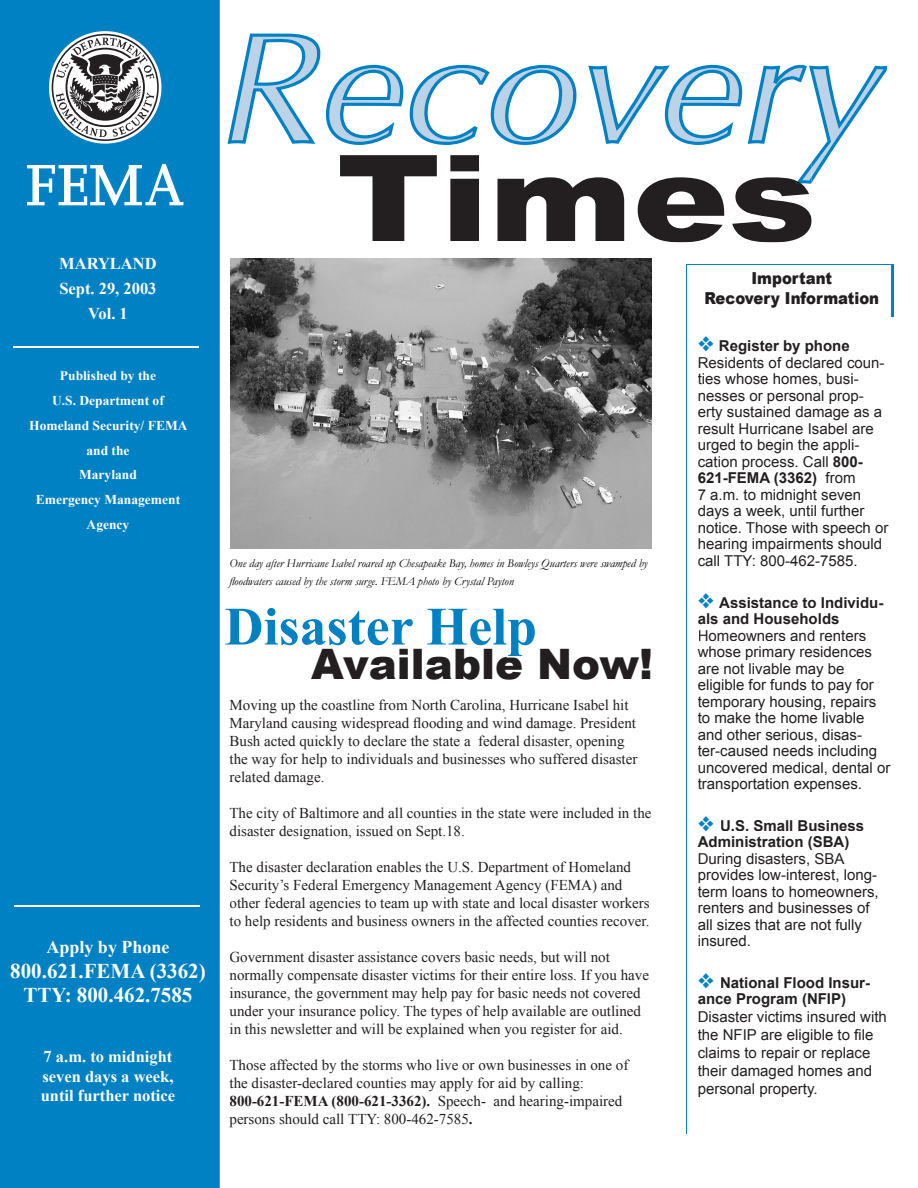
<style>
.page{position:relative;width:918px;height:1188px;background:#fff}
.page>*{position:absolute;margin:0;border:0;box-sizing:border-box;transform-origin:0 0}
.t1{font:900 120px "Arial";color:#231f20;scale:1.2 1}
.t2{font:700 54px "Times New Roman";color:#0081c3}
.t3{font:900 42px "Arial";color:#231f20}
.t4{font:700 21px/24.8px "Times New Roman";color:#fff;text-align:center}
.t5{font:700 18px "Times New Roman";color:#fff}
.t6{font:700 16.5px/24.8px "Times New Roman";color:#fff;text-align:center}
.t7{font:900 16.5px/19.8px "Arial";color:#231f20;text-align:center;scale:.9 1}
.t8{font:15px/18px "Times New Roman";color:#231f20}
.t9{font:15px/16.5px "Arial";color:#231f20}
.t10{font:700 15px/16.5px "Arial";color:#231f20}
.t11{font:700 13.5px/24.8px "Times New Roman";color:#fff;text-align:center}
.t12{font:italic 12px/18px "Garamond";color:#000}
.s1{font-weight:700}
</style>
<div class="page">
<svg style="left:228px;top:34px;width:349px;height:111px"></svg>
<div style="left:0;top:0;width:219px;height:1188px;background:#0081c3"></div>
<hr style="left:218px;top:0;width:2px;height:1188px;background:#0081c3">
<hr style="left:687px;top:264px;width:204px;height:1px;background:#0081c3">
<hr style="left:686px;top:264px;width:1px;height:870px;background:#0081c3">
<hr style="left:891px;top:264px;width:3px;height:52px;background:#0081c3">
<hr style="left:14px;top:346px;width:185px;height:1px;background:#fff">
<hr style="left:14px;top:905px;width:186px;height:2px;background:#fff">
<svg style="left:588px;top:65px;width:299px;height:119px"></svg>
<svg style="left:27px;top:164px;width:156px;height:41px"></svg>
<svg style="left:49px;top:31px;width:112px;height:113px"></svg>
<svg style="left:52px;top:34px;width:107px;height:107px;background:#899ca6"></svg>
<img style="left:231px;top:258px;width:420px;height:290px">
<p class="t6" style="left:59px;top:251px;width:99px">MARYLAND<br>Sept. 29, 2003<br>Vol. 1</p>
<p class="t11" style="left:29px;top:363px;width:160px">Published by the<br>U.S. Department of<br>Homeland Security/ FEMA and the<br>Maryland<br>Emergency Management<br>Agency</p>
<p class="t5" style="left:46px;top:935px;width:125px">Apply by Phone</p>
<h3 class="t4" style="left:10px;top:958px;width:197px">800.621.FEMA (3362)<br>TTY: 800.462.7585</h3>
<p class="t6" style="left:41px;top:1046px;width:136px;line-height:19.5px;text-align:left">7 a.m. to midnight seven days a week, until further notice</p>
<h1 class="t1" style="left:337px;top:111px;width:401px">Times</h1>
<p class="t12" style="left:230px;top:554px;width:420px">One day after Hurricane Isabel roared up Chesapeake Bay, homes in Bowleys Quarters were swamped by floodwaters caused by the storm surge. FEMA photo by Crystal Payton</p>
<h2 class="t2" style="left:225px;top:589px;width:314px">Disaster Help</h2>
<h3 class="t3" style="left:311px;top:633px;width:343px">Avail able Now!</h3>
<p class="t8" style="left:230px;top:696px;width:409px">Moving up the coastline from North Carolina, Hurricane Isabel hit Maryland causing widespread flooding and wind damage. President Bush acted quickly to declare the state a federal disaster, opening the way for help to in di vid u als and businesses who suffered disaster related damage.</p>
<p class="t8" style="left:230px;top:804px;width:424px">The city of Baltimore and all counties in the state were included in the disaster designation, issued on Sept.18.</p>
<p class="t8" style="left:230px;top:858px;width:422px">The disaster declaration enables the U.S. Department of Homeland Security’s Federal Emergency Management Agency (FEMA) and other federal agencies to team up with state and local disaster workers to help residents and business owners in the affected counties recover.</p>
<p class="t8" style="left:230px;top:948px;width:421px">Government disaster assistance covers basic needs, but will not normally compensate disaster victims for their entire loss. If you have insurance, the government may help pay for basic needs not covered under your insurance policy. The types of help available are outlined in this newsletter and will be explained when you register for aid.</p>
<p class="t8" style="left:230px;top:1056px;width:400px">Those affected by the storms who live or own businesses in one of the disaster-declared counties may apply for aid by calling:<br><span class="s1">800-621-FEMA (800-621-3362).</span> Speech- and hearing-impaired persons should call TTY: 800-462-7585<span class="s1">.</span></p>
<p class="t7" style="left:704px;top:267px;width:196px">Important<br>Recovery In for ma tion</p>
<p class="t10" style="left:719px;top:338px;width:132px">Register by phone</p>
<p class="t9" style="left:698px;top:354px;width:192px">Residents of declared coun&shy;ties whose homes, busi&shy;ness es or personal prop&shy;erty sustained damage as a result Hurricane Isabel are urged to begin the ap pli -<br>ca tion pro cess. Call <span class="s1">800-<br>621-FEMA (3362)</span> from<br>7 a.m. to midnight seven days a week, until further notice. Those with speech or hearing im pair ments should call TTY: 800-462-7585.</p>
<p class="t10" style="left:698px;top:595px;width:187px;text-indent:21px">Assistance to Individu&shy;als and House holds</p>
<p class="t9" style="left:698px;top:627px;width:194px">Homeowners and renters whose primary residences are not livable may be eligible for funds to pay for temporary housing, repairs to make the home livable and other serious, disas&shy;ter-caused needs in clud ing un cov ered medical, dental or trans por ta tion expenses.</p>
<p class="t10" style="left:698px;top:818px;width:168px;text-indent:22px">U.S. Small Business<br>Administration (SBA)</p>
<p class="t9" style="left:698px;top:850px;width:182px">During disasters, SBA<br>pro vides low-interest, long&shy;term loans to homeowners, renters and busi ness es of all sizes that are not fully insured.</p>
<p class="t10" style="left:698px;top:975px;width:174px;text-indent:22px">National Flood In sur - ance Program (NFIP)</p>
<p class="t9" style="left:698px;top:1008px;width:191px;line-height:18px">Disaster victims insured with the NFIP are eligible to file claims to repair or replace their dam aged homes and personal prop er ty.</p>
</div>
